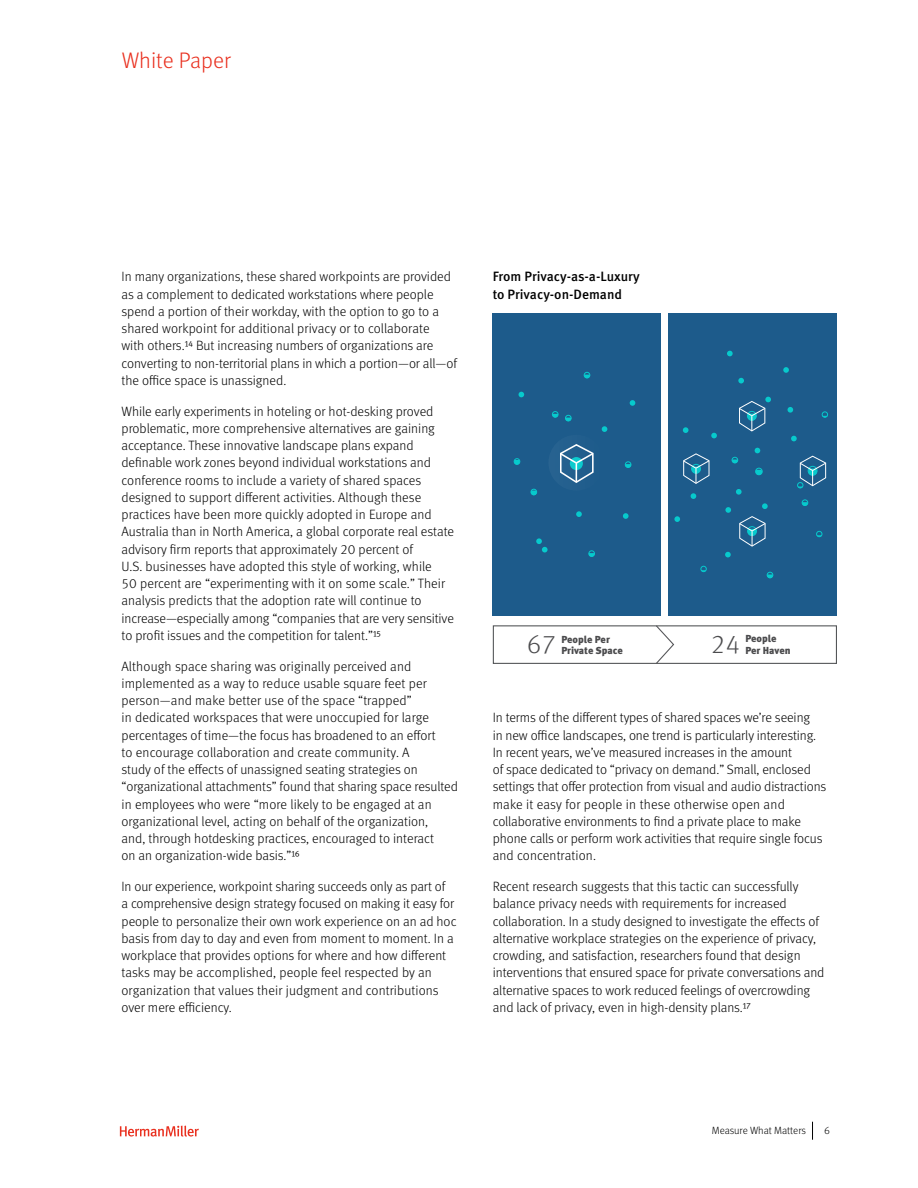
<style>
.page{position:relative;width:918px;height:1188px;background:#fff}
.page>*{position:absolute;margin:0;border:0;box-sizing:border-box;transform-origin:0 0}
.t1{font:300 26.1px "Meta OT";color:#4c4c4e}
.t2{font:300 22.5px "Meta OT";color:#e9301f}
.t3{font:300 13.5px/17.2px "Meta OT";color:#000}
.t4{font:500 13.5px/17.2px "Meta OT";letter-spacing:-.005em;color:#000}
.t5{font:300 10.5px "Meta OT";letter-spacing:-.005em;color:#000}
.t6{font:900 10.2px/11.4px "Meta OT";color:#4c4c4e}
</style>
<div class="page">
<svg style="left:120px;top:1126px;width:79px;height:11px"></svg>
<svg style="left:812px;top:1122px;width:1px;height:18px"></svg>
<div style="left:668px;top:313px;width:169px;height:303px;background:#1d5b8b"></div>
<svg style="left:762px;top:503px;width:6px;height:6px"></svg>
<svg style="left:725px;top:507px;width:6px;height:6px"></svg>
<svg style="left:725px;top:552px;width:6px;height:5px"></svg>
<svg style="left:674px;top:516px;width:6px;height:6px"></svg>
<svg style="left:683px;top:427px;width:6px;height:6px"></svg>
<svg style="left:711px;top:433px;width:6px;height:5px"></svg>
<svg style="left:691px;top:493px;width:5px;height:6px"></svg>
<svg style="left:736px;top:489px;width:6px;height:6px"></svg>
<svg style="left:755px;top:448px;width:5px;height:5px"></svg>
<svg style="left:791px;top:436px;width:6px;height:5px"></svg>
<svg style="left:788px;top:407px;width:5px;height:6px"></svg>
<svg style="left:738px;top:378px;width:6px;height:5px"></svg>
<svg style="left:727px;top:351px;width:6px;height:5px"></svg>
<svg style="left:783px;top:367px;width:6px;height:6px"></svg>
<div style="left:755px;top:468px;width:7px;height:7px;border:1px solid #07cacd;border-radius:50%"></div>
<svg style="left:756px;top:470px;width:6px;height:5px"></svg>
<svg style="left:701px;top:566px;width:6px;height:6px"></svg>
<svg style="left:816px;top:531px;width:6px;height:6px"></svg>
<svg style="left:822px;top:412px;width:6px;height:6px"></svg>
<svg style="left:732px;top:457px;width:6px;height:6px"></svg>
<svg style="left:802px;top:500px;width:6px;height:6px"></svg>
<svg style="left:767px;top:572px;width:6px;height:6px"></svg>
<svg style="left:739px;top:397px;width:32px;height:35px"></svg>
<svg style="left:683px;top:453px;width:27px;height:31px"></svg>
<svg style="left:797px;top:455px;width:30px;height:33px"></svg>
<svg style="left:739px;top:516px;width:27px;height:31px"></svg>
<div style="left:492px;top:313px;width:169px;height:303px;background:#1d5b8b"></div>
<svg style="left:602px;top:426px;width:5px;height:6px"></svg>
<svg style="left:565px;top:415px;width:6px;height:6px"></svg>
<svg style="left:531px;top:489px;width:6px;height:6px"></svg>
<div style="left:514px;top:458px;width:6px;height:7px;border:1px solid #07cacd;border-radius:50%"></div>
<svg style="left:514px;top:460px;width:6px;height:5px"></svg>
<svg style="left:536px;top:538px;width:12px;height:14px"></svg>
<svg style="left:589px;top:551px;width:6px;height:6px"></svg>
<svg style="left:584px;top:372px;width:6px;height:6px"></svg>
<svg style="left:519px;top:392px;width:5px;height:5px"></svg>
<svg style="left:552px;top:411px;width:6px;height:6px"></svg>
<svg style="left:623px;top:513px;width:6px;height:6px"></svg>
<svg style="left:625px;top:462px;width:6px;height:6px"></svg>
<svg style="left:630px;top:400px;width:5px;height:6px"></svg>
<svg style="left:576px;top:511px;width:6px;height:6px"></svg>
<svg style="left:548px;top:435px;width:56px;height:56px"></svg>
<div style="left:493px;top:625px;width:344px;height:39px;border:1px solid #545658"></div>
<svg style="left:655px;top:625px;width:20px;height:39px"></svg>
<h2 class="t2" style="left:122px;top:47px;width:111px">White Paper</h2>
<p class="t3" style="left:122px;top:268px;width:337px">In many organizations, these shared workpoints are provided as a complement to dedicated workstations where people spend a portion of their workday, with the option to go to a shared workpoint for additional privacy or to collaborate<br>with others.14 But increasing numbers of organizations are converting to non-territorial plans in which a portion—or all—of the office space is unassigned.</p>
<p class="t3" style="left:122px;top:402px;width:334px">While early experiments in hoteling or hot-desking proved problematic, more comprehensive alternatives are gaining acceptance. These innovative landscape plans expand definable work zones beyond individual workstations and conference rooms to include a variety of shared spaces designed to support different activities. Although these practices have been more quickly adopted in Europe and Australia than in North America, a global corporate real estate advisory firm reports that approximately 20 percent of<br>U.S. businesses have adopted this style of working, while<br>50 percent are “experimenting with it on some scale.” Their analysis predicts that the adoption rate will continue to increase—especially among “companies that are very sensitive to profit issues and the competition for talent.”15</p>
<p class="t3" style="left:122px;top:658px;width:338px">Although space sharing was originally perceived and implemented as a way to reduce usable square feet per person—and make better use of the space “trapped”<br>in dedicated workspaces that were unoccupied for large percentages of time—the focus has broadened to an effort<br>to encourage collaboration and create community. A<br>study of the effects of unassigned seating strategies on “organizational attachments” found that sharing space resulted in employees who were “more likely to be engaged at an organizational level, acting on behalf of the organization,<br>and, through hotdesking practices, encouraged to interact<br>on an organization-wide basis.”16</p>
<p class="t3" style="left:122px;top:878px;width:337px">In our experience, workpoint sharing succeeds only as part of<br>a comprehensive design strategy focused on making it easy for people to personalize their own work experience on an ad hoc basis from day to day and even from moment to moment. In a workplace that provides options for where and how different tasks may be accomplished, people feel respected by an organization that values their judgment and contributions over mere efficiency.</p>
<p class="t4" style="left:493px;top:268px;width:148px">From Privacy-as-a-Luxury to Privacy-on-Demand</p>
<h1 class="t1" style="left:527px;top:628px;width:31px">67</h1>
<h1 class="t1" style="left:711px;top:629px;width:31px">24</h1>
<p class="t6" style="left:561px;top:634px;width:63px">People Per<br>Private Space</p>
<p class="t6" style="left:745px;top:633px;width:47px">People<br>Per Haven</p>
<p class="t3" style="left:493px;top:709px;width:335px">In terms of the different types of shared spaces we’re seeing<br>in new office landscapes, one trend is particularly interesting.<br>In recent years, we’ve measured increases in the amount<br>of space dedicated to “privacy on demand.” Small, enclosed settings that offer protection from visual and audio distractions make it easy for people in these otherwise open and collaborative environments to find a private place to make phone calls or perform work activities that require single focus and concentration.</p>
<p class="t3" style="left:493px;top:878px;width:333px">Recent research suggests that this tactic can successfully balance privacy needs with requirements for increased collaboration. In a study designed to investigate the effects of alternative workplace strategies on the experience of privacy, crowding, and satisfaction, researchers found that design interventions that ensured space for private conversations and alternative spaces to work reduced feelings of overcrowding and lack of privacy, even in high-density plans.17</p>
<p class="t5" style="left:712px;top:1125px;width:96px">Measure What Matters</p>
<p class="t5" style="left:824px;top:1125px;width:7px">6</p>
</div>
